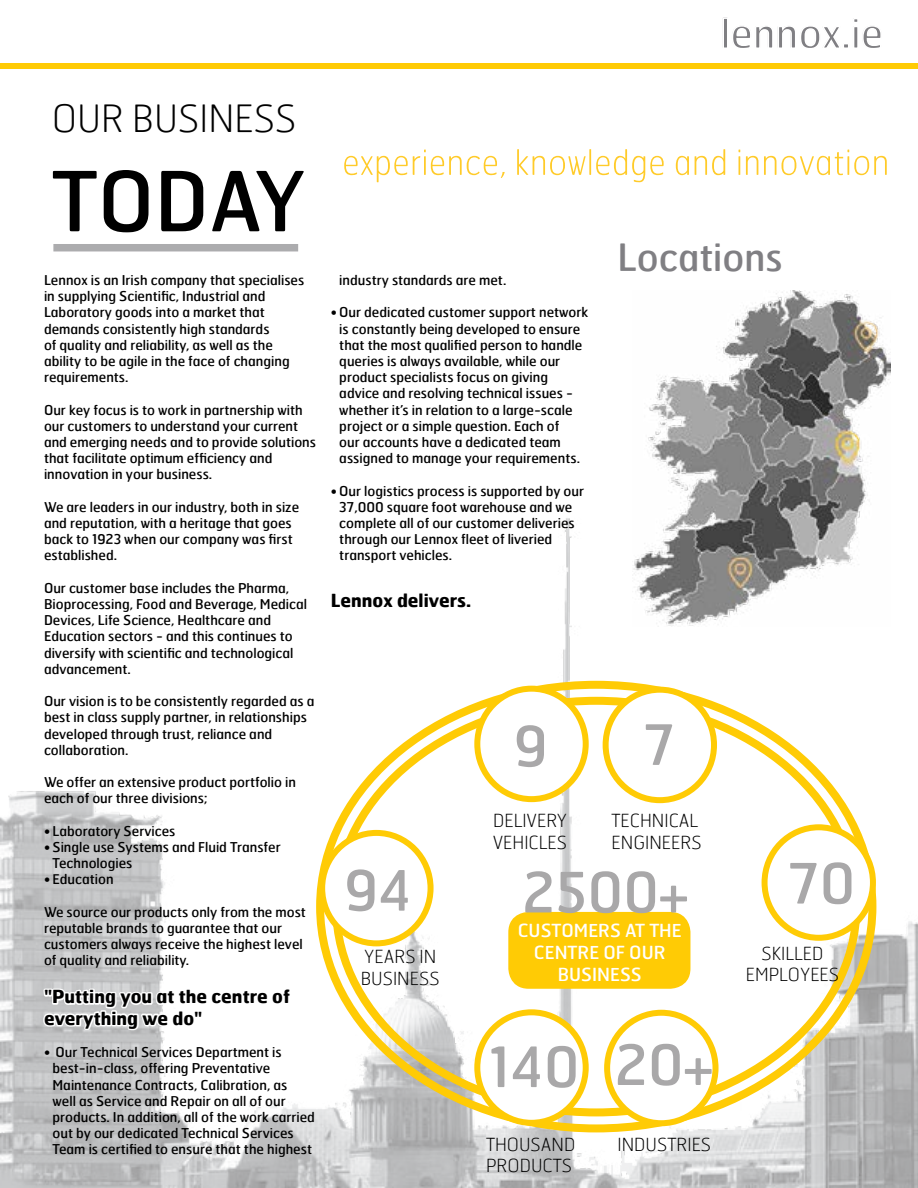
<style>
.page{position:relative;width:918px;height:1188px;background:#fff}
.page>*{position:absolute;margin:0;border:0;box-sizing:border-box;transform-origin:0 0}
.t1{font:82.5px "Hermes";color:#000}
.t2{font:55.5px "Hermes";color:#a9a8a9}
.t3{font:40.5px "Hermes";color:#807f83}
.t4{font:100 37.5px "Hermes";color:#000}
.t5{font:37.5px "Hermes";color:#807f83}
.t6{font:100 18px/21.6px "Hermes";color:#000}
.t7{font:700 18px/21.6px "Hermes";color:#000}
.t8{font:18px/21.6px "Hermes";color:#fff;text-align:center}
.t9{font:13.5px/16.2px "Hermes";color:#000}
</style>
<div class="page">
<img style="left:0;top:518px;width:918px;height:670px">
<img style="left:632px;top:291px;width:259px;height:335px">
<div style="left:53px;top:244px;width:245px;height:7px;background:#acacae"></div>
<div style="left:322px;top:833px;width:109px;height:110px;background:#fff;border-radius:50%"></div>
<div style="left:319px;top:830px;width:115px;height:116px;border:6px solid #ffcb05;border-radius:50%"></div>
<div style="left:765px;top:827px;width:108px;height:111px;background:#fff;border-radius:50%"></div>
<div style="left:762px;top:824px;width:114px;height:117px;border:6px solid #ffcb05;border-radius:50%"></div>
<div style="left:607px;top:1013px;width:109px;height:110px;background:#fff;border-radius:50%"></div>
<div style="left:604px;top:1010px;width:115px;height:116px;border:6px solid #ffcb05;border-radius:50%"></div>
<div style="left:477px;top:1012px;width:109px;height:111px;background:#fff;border-radius:50%"></div>
<div style="left:474px;top:1009px;width:115px;height:117px;border:6px solid #ffcb05;border-radius:50%"></div>
<svg style="left:41px;top:934px;width:252px;height:138px"></svg>
<div style="left:606px;top:690px;width:108px;height:110px;background:#fff;border-radius:50%"></div>
<div style="left:603px;top:687px;width:114px;height:116px;border:6px solid #ffcb05;border-radius:50%"></div>
<div style="left:477px;top:689px;width:109px;height:110px;background:#fff;border-radius:50%"></div>
<div style="left:474px;top:686px;width:115px;height:116px;border:6px solid #ffcb05;border-radius:50%"></div>
<div style="left:511px;top:914px;width:177px;height:73px;background:#ffcb05;border-radius:18px"></div>
<div style="left:508px;top:912px;width:182px;height:77px;border:4px solid #ffcb05;border-radius:18px"></div>
<svg style="left:344px;top:150px;width:161px;height:32px"></svg>
<svg style="left:517px;top:149px;width:147px;height:33px"></svg>
<svg style="left:676px;top:156px;width:13px;height:19px"></svg>
<svg style="left:695px;top:149px;width:30px;height:26px"></svg>
<svg style="left:739px;top:150px;width:1px;height:25px"></svg>
<svg style="left:746px;top:156px;width:12px;height:19px"></svg>
<svg style="left:764px;top:156px;width:12px;height:19px"></svg>
<svg style="left:782px;top:150px;width:105px;height:25px"></svg>
<div style="left:0;top:63px;width:918px;height:6px;background:#ffcb05"></div>
<h3 class="t3" style="left:721px;top:8px;width:164px">lennox.ie</h3>
<h3 class="t4" style="left:52px;top:95px;width:246px">OUR BUSINESS</h3>
<h1 class="t1" style="left:52px;top:148px;width:256px">TODAY</h1>
<p class="t9" style="left:44px;top:272px;width:262px">Lennox is an Irish company that specialises in supplying Scientific, Industrial and Laboratory goods into a market that demands consistently high standards<br>of quality and reliability, as well as the ability to be agile in the face of changing requirements.</p>
<p class="t9" style="left:44px;top:401px;width:274px">Our key focus is to work in partnership with our customers to understand your current and emerging needs and to provide solutions that facilitate optimum efficiency and innovation in your business.</p>
<p class="t9" style="left:44px;top:498px;width:257px">We are leaders in our industry, both in size and reputation, with a heritage that goes back to 1923 when our company was first established.</p>
<p class="t9" style="left:44px;top:579px;width:265px">Our customer base includes the Pharma, Bioprocessing, Food and Beverage, Medical Devices, Life Science, Healthcare and Education sectors - and this continues to diversify with scientific and technological advancement.</p>
<p class="t9" style="left:44px;top:693px;width:272px">Our vision is to be consistently regarded as a best in class supply partner, in relationships developed through trust, reliance and collaboration.</p>
<p class="t9" style="left:44px;top:774px;width:254px">We offer an extensive product portfolio in each of our three divisions;</p>
<p class="t9" style="left:44px;top:822px;width:133px">• Laboratory Services</p>
<p class="t9" style="left:53px;top:839px;width:230px;text-indent:-9px">• Single use Systems and Fluid Transfer<br>Technologies</p>
<p class="t9" style="left:44px;top:871px;width:71px">• Education</p>
<p class="t9" style="left:44px;top:903px;width:263px">We source our products only from the most reputable brands to guarantee that our customers always receive the highest level of quality and reliability.</p>
<h3 class="t7" style="left:44px;top:985px;width:247px">"Putting you at the centre of everything we do"</h3>
<p class="t9" style="left:53px;top:1044px;width:264px;text-indent:-9px">• Our Technical Services Department is best-in-class, offering Preventative Maintenance Contracts, Calibration, as<br>well as Service and Repair on all of our products. In addition, all of the work carried out by our dedicated Technical Services Team is certified to ensure that the highest</p>
<p class="t9" style="left:339px;top:272px;width:168px">industry standards are met.</p>
<p class="t9" style="left:339px;top:304px;width:250px;text-indent:-9px">• Our dedicated customer support network is constantly being developed to ensure that the most qualified person to handle queries is always available, while our product specialists focus on giving advice and resolving technical issues - whether it’s in relation to a large-scale project or a simple question. Each of<br>our accounts have a dedicated team assigned to manage your requirements.</p>
<p class="t9" style="left:339px;top:482px;width:246px;text-indent:-9px">• Our logistics process is supported by our 37,000 square foot warehouse and we complete all of our customer deliveries through our Lennox fleet of liveried transport vehicles.</p>
<h3 class="t7" style="left:331px;top:589px;width:142px">Lennox delivers.</h3>
<h3 class="t5" style="left:618px;top:233px;width:167px">Locations</h3>
<h2 class="t2" style="left:514px;top:711px;width:36px">9</h2>
<h2 class="t2" style="left:644px;top:709px;width:33px">7</h2>
<h3 class="t6" style="left:493px;top:810px;width:76px">DELIVERY<br>VEHICLES</h3>
<h3 class="t6" style="left:612px;top:810px;width:92px">TECHNICAL<br>ENGINEERS</h3>
<h2 class="t2" style="left:344px;top:855px;width:69px">94</h2>
<h2 class="t2" style="left:789px;top:848px;width:68px">70</h2>
<h2 class="t2" style="left:522px;top:857px;width:168px">2500+</h2>
<h3 class="t8" style="left:518px;top:919px;width:165px">CUSTOMERS AT THE<br>CENTRE OF OUR<br>BUSINESS</h3>
<h3 class="t6" style="left:361px;top:945px;width:80px">YEARS IN<br>BUSINESS</h3>
<h3 class="t6" style="left:746px;top:942px;width:95px;text-align:center">SKILLED<br>EMPLOYEES</h3>
<h2 class="t2" style="left:489px;top:1030px;width:226px">140 20+</h2>
<h3 class="t6" style="left:486px;top:1133px;width:91px">THOUSAND</h3>
<h3 class="t6" style="left:618px;top:1133px;width:95px">INDUSTRIES</h3>
<h3 class="t6" style="left:486px;top:1154px;width:88px">PRODUCTS</h3>
</div>
